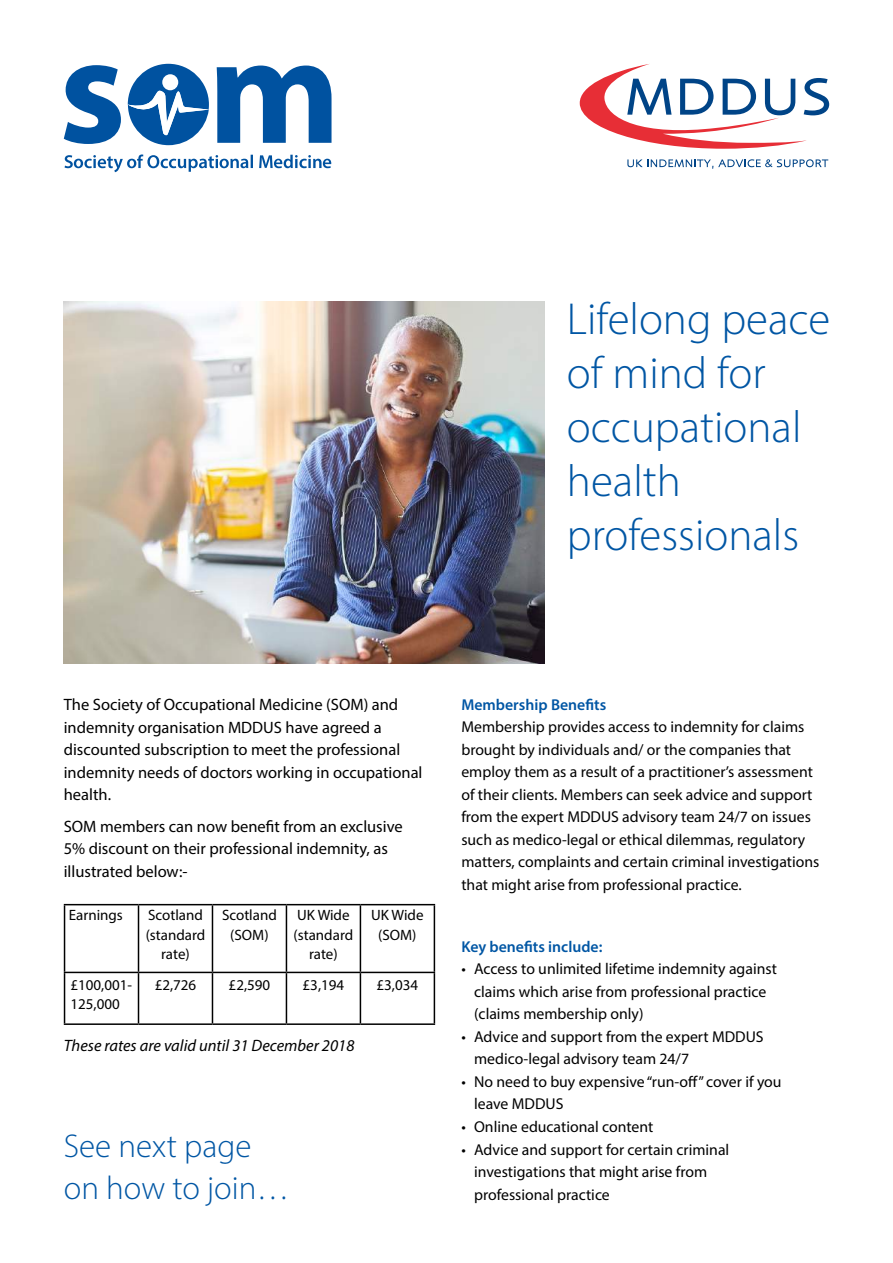
<style>
.page{position:relative;width:893px;height:1263px;background:#fff}
.page>*{position:absolute;margin:0;border:0;box-sizing:border-box;transform-origin:0 0}
.t1{font:300 45px/54px "Myriad Pro";color:#0056a4}
.t2{font:300 33px/42px "Myriad Pro";color:#0056a4}
.t3{font:16.5px/22.5px "Myriad Pro";color:#000}
.t4{font:italic 16.5px "Myriad Pro";color:#000}
.t5{font:15.75px/22.5px "Myriad Pro";color:#000}
.t6{font:600 15.75px "Myriad Pro";color:#0056a4}
.t7{font:15px/19.5px "Myriad Pro";color:#000;text-align:center}
</style>
<div class="page">
<svg style="left:64px;top:65px;width:57px;height:79px"></svg>
<svg style="left:128px;top:64px;width:81px;height:81px"></svg>
<svg style="left:217px;top:66px;width:115px;height:77px"></svg>
<svg style="left:65px;top:154px;width:266px;height:18px"></svg>
<svg style="left:627px;top:159px;width:201px;height:10px"></svg>
<svg style="left:580px;top:64px;width:249px;height:85px"></svg>
<hr style="left:64px;top:904px;width:74px;height:1px;background:#000">
<hr style="left:64px;top:905px;width:1px;height:67px;background:#000">
<hr style="left:138px;top:904px;width:74px;height:1px;background:#000">
<hr style="left:138px;top:905px;width:1px;height:67px;background:#000">
<hr style="left:212px;top:904px;width:74px;height:1px;background:#000">
<hr style="left:212px;top:905px;width:1px;height:67px;background:#000">
<hr style="left:286px;top:904px;width:74px;height:1px;background:#000">
<hr style="left:286px;top:905px;width:1px;height:67px;background:#000">
<hr style="left:360px;top:904px;width:75px;height:1px;background:#000">
<hr style="left:360px;top:905px;width:1px;height:67px;background:#000">
<hr style="left:434px;top:905px;width:1px;height:67px;background:#000">
<hr style="left:64px;top:972px;width:74px;height:1px;background:#000">
<hr style="left:64px;top:973px;width:1px;height:50px;background:#000">
<hr style="left:138px;top:972px;width:74px;height:1px;background:#000">
<hr style="left:138px;top:973px;width:1px;height:50px;background:#000">
<hr style="left:212px;top:972px;width:74px;height:1px;background:#000">
<hr style="left:212px;top:973px;width:1px;height:50px;background:#000">
<hr style="left:286px;top:972px;width:74px;height:1px;background:#000">
<hr style="left:286px;top:973px;width:1px;height:50px;background:#000">
<hr style="left:360px;top:972px;width:75px;height:1px;background:#000">
<hr style="left:360px;top:973px;width:1px;height:50px;background:#000">
<hr style="left:434px;top:973px;width:1px;height:50px;background:#000">
<hr style="left:64px;top:1023px;width:74px;height:2px;background:#000">
<hr style="left:138px;top:1023px;width:74px;height:2px;background:#000">
<hr style="left:212px;top:1023px;width:74px;height:2px;background:#000">
<hr style="left:286px;top:1023px;width:74px;height:2px;background:#000">
<hr style="left:360px;top:1023px;width:75px;height:2px;background:#000">
<img style="left:64px;top:302px;width:480px;height:361px">
<h1 class="t1" style="left:567px;top:291px;width:265px">Lifelong peace of mind for occupational health professionals</h1>
<p class="t3" style="left:64px;top:693px;width:360px">The Society of Occupational Medicine (SOM) and indemnity organisation MDDUS have agreed a discounted subscription to meet the professional indemnity needs of doctors working in occupational health.</p>
<p class="t3" style="left:64px;top:815px;width:340px">SOM members can now benefit from an exclusive<br>5% discount on their professional indemnity, as illustrated below:-</p>
<p class="t7" style="left:69px;top:905px;width:56px">Earnings</p>
<p class="t7" style="left:146px;top:905px;width:61px">Scotland (standard rate)</p>
<p class="t7" style="left:222px;top:905px;width:56px">Scotland (SOM)</p>
<p class="t7" style="left:294px;top:905px;width:61px">UK Wide (standard rate)</p>
<p class="t7" style="left:371px;top:905px;width:54px">UK Wide (SOM)</p>
<p class="t7" style="left:70px;top:975px;width:63px;text-align:left">£100,001-<br>125,000</p>
<p class="t7" style="left:155px;top:975px;width:43px">£2,726</p>
<p class="t7" style="left:229px;top:975px;width:43px">£2,590</p>
<p class="t7" style="left:303px;top:975px;width:43px">£3,194</p>
<p class="t7" style="left:377px;top:975px;width:43px">£3,034</p>
<p class="t4" style="left:64px;top:1035px;width:292px">These rates are valid until 31 December 2018</p>
<h2 class="t2" style="left:64px;top:1124px;width:227px">See next page on how to join…</h2>
<p class="t6" style="left:461px;top:694px;width:146px">Membership Benefits</p>
<p class="t5" style="left:461px;top:715px;width:360px">Membership provides access to indemnity for claims brought by individuals and/ or the companies that employ them as a result of a practitioner’s assessment of their clients. Members can seek advice and support from the expert MDDUS advisory team 24/7 on issues such as medico-legal or ethical dilemmas, regulatory matters, complaints and certain criminal investigations that might arise from professional practice.</p>
<p class="t6" style="left:461px;top:936px;width:142px">Key benefits include:</p>
<p class="t5" style="left:474px;top:958px;width:304px;text-indent:-13px">• Access to unlimited lifetime indemnity against claims which arise from professional practice (claims membership only)</p>
<p class="t5" style="left:474px;top:1025px;width:291px;text-indent:-13px">• Advice and support from the expert MDDUS medico-legal advisory team 24/7</p>
<p class="t5" style="left:474px;top:1070px;width:309px;text-indent:-13px">• No need to buy expensive “run-off” cover if you leave MDDUS</p>
<p class="t5" style="left:461px;top:1115px;width:193px">• Online educational content</p>
<p class="t5" style="left:474px;top:1138px;width:257px;text-indent:-13px">• Advice and support for certain criminal investigations that might arise from professional practice</p>
</div>
